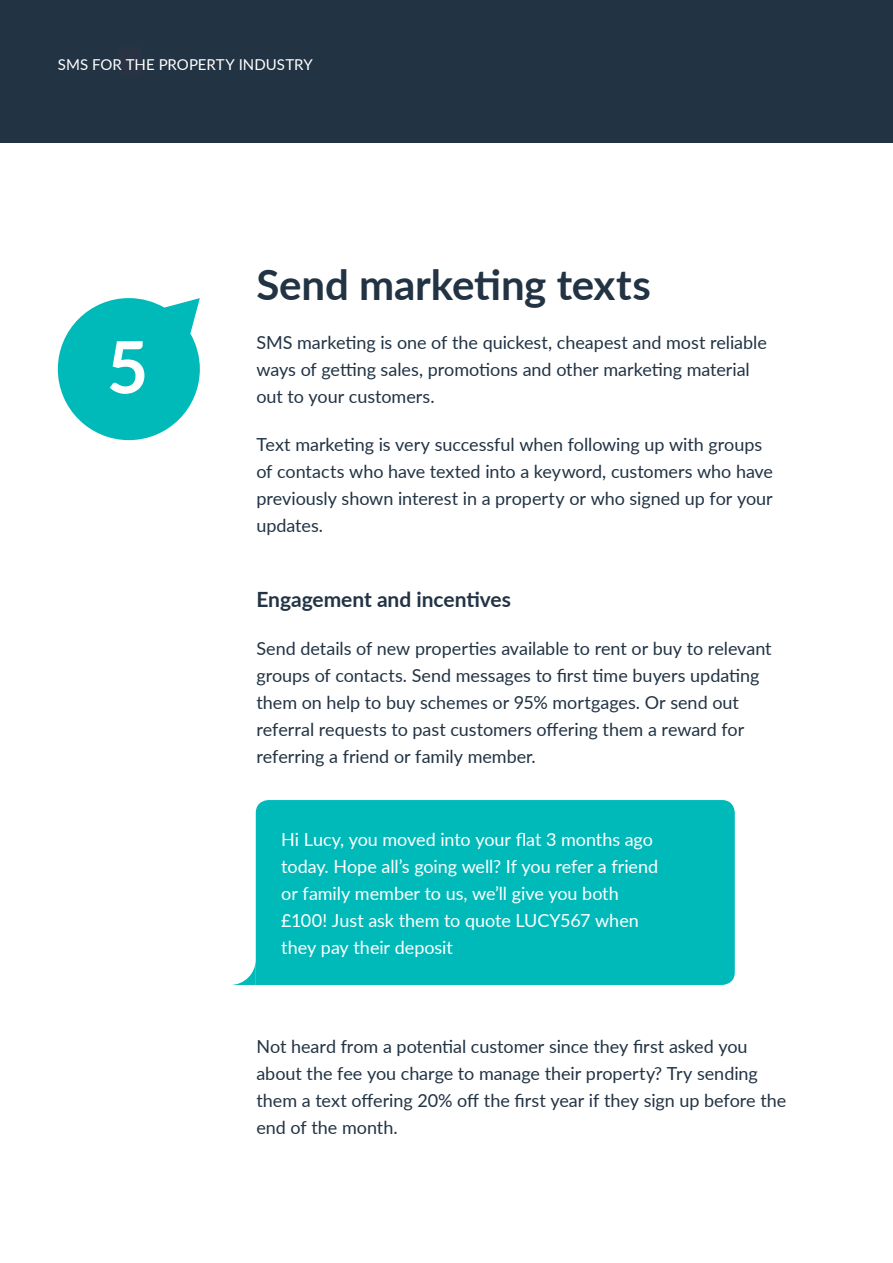
<style>
.page{position:relative;width:893px;height:1263px;background:#fff}
.page>*{position:absolute;margin:0;border:0;box-sizing:border-box;transform-origin:0 0}
.t1{font:700 72px "Lato";color:#fff}
.t2{font:700 42px "Lato";letter-spacing:-.005em;color:#234}
.t3{font:700 21px "Lato";color:#234}
.t4{font:18px/27px "Lato";letter-spacing:-.005em;color:#234}
.t5{font:18px/27px "Lato";letter-spacing:-.005em;color:#fff}
.t6{font:15px "Lato";letter-spacing:.005em;color:#fff}
</style>
<div class="page">
<div style="left:0;top:0;width:893px;height:143px;background:#234"></div>
<div style="left:119px;top:47px;width:22px;height:29px;background:#2a3344"></div>
<svg style="left:58px;top:298px;width:142px;height:142px"></svg>
<div style="left:256px;top:800px;width:479px;height:185px;background:#00baba"></div>
<svg style="left:231px;top:959px;width:25px;height:26px"></svg>
<p class="t6" style="left:58px;top:54px;width:256px">SMS FOR THE PROPERTY INDUSTRY</p>
<h1 class="t1" style="left:107px;top:314px;width:43px">5</h1>
<h2 class="t2" style="left:256px;top:254px;width:396px">Send marketing texts</h2>
<p class="t4" style="left:256px;top:328px;width:512px">SMS marketing is one of the quickest, cheapest and most reliable ways of getting sales, promotions and other marketing material out to your customers.</p>
<p class="t4" style="left:256px;top:430px;width:518px">Text marketing is very successful when following up with groups of contacts who have texted into a keyword, customers who have previously shown interest in a property or who signed up for your updates.</p>
<p class="t3" style="left:256px;top:584px;width:256px">Engagement and incentives</p>
<p class="t4" style="left:256px;top:635px;width:517px">Send details of new properties available to rent or buy to relevant groups of contacts. Send messages to first time buyers updating them on help to buy schemes or 95% mortgages. Or send out referral requests to past customers offering them a reward for referring a friend or family member.</p>
<p class="t5" style="left:281px;top:825px;width:378px">Hi Lucy, you moved into your flat 3 months ago today. Hope all’s going well? If you refer a friend or family member to us, we’ll give you both £100! Just ask them to quote LUCY567 when they pay their deposit</p>
<p class="t4" style="left:256px;top:1032px;width:531px">Not heard from a potential customer since they first asked you about the fee you charge to manage their property? Try sending them a text offering 20% off the first year if they sign up before the end of the month.</p>
</div>
